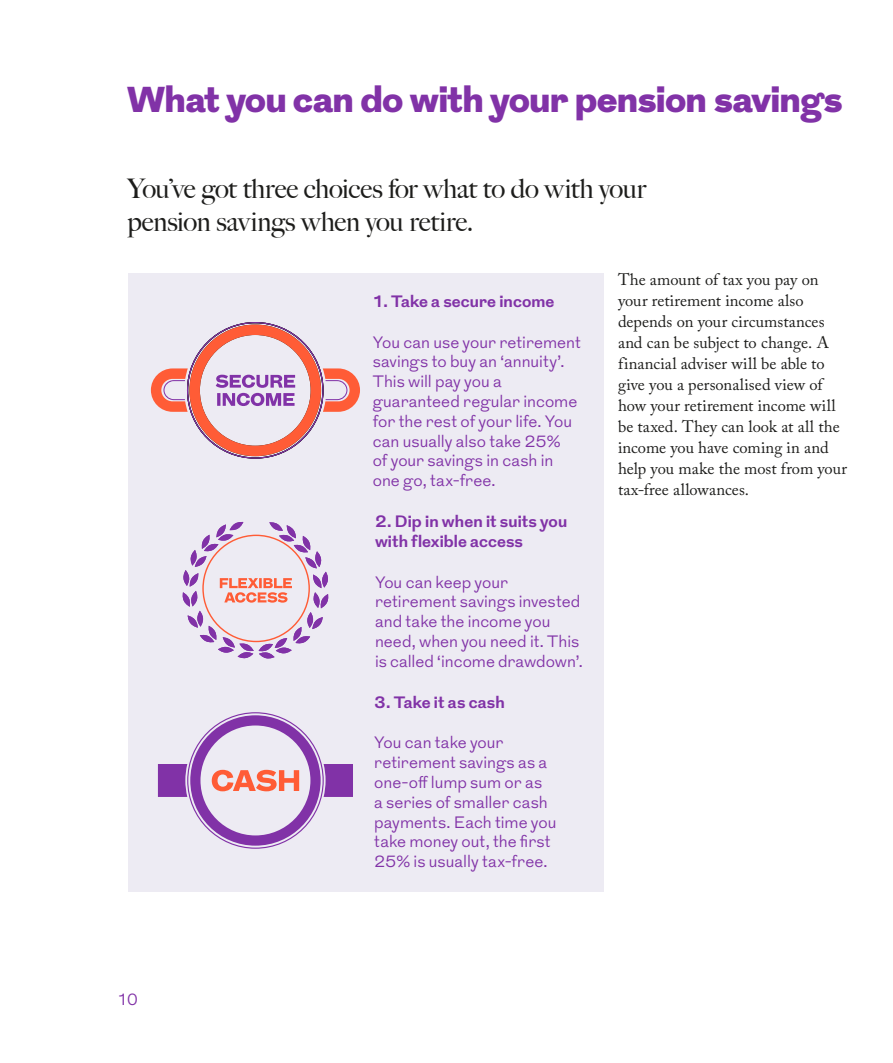
<style>
.page{position:relative;width:893px;height:1063px;background:#fff}
.page>*{position:absolute;margin:0;border:0;box-sizing:border-box;transform-origin:0 0}
.t1{font:900 36px "Grot";color:#8132a7}
.t2{font:500 27px/32.4px "Big Caslon";letter-spacing:-.01em;color:#1d1d1b}
.t3{font:300 16.5px/19.8px "Grot";color:#8132a7}
.t4{font:16.5px/21px "Adobe Caslon Pro";color:#1d1d1b}
.t5{font:700 16.5px/19.8px "Grot";letter-spacing:.005em;color:#8132a7}
</style>
<div class="page">
<div style="left:129px;top:273px;width:475px;height:619px;background:#edebf3"></div>
<svg style="left:151px;top:322px;width:209px;height:137px"></svg>
<svg style="left:182px;top:521px;width:147px;height:138px"></svg>
<svg style="left:158px;top:712px;width:195px;height:137px"></svg>
<h1 class="t1" style="left:128px;top:74px;width:716px">What you can do with your pension savings</h1>
<h2 class="t2" style="left:128px;top:171px;width:520px">You’ve got three choices for what to do with your pension savings when you retire.</h2>
<p class="t3" style="left:117px;top:990px;width:23px">10</p>
<p class="t5" style="left:373px;top:292px;width:183px">1. Take a secure income</p>
<p class="t3" style="left:373px;top:333px;width:210px">You can use your retirement savings to buy an ‘annuity’.<br>This will pay you a guaranteed regular income for the rest of your life. You can usually also take 25%<br>of your savings in cash in one go, tax-free.</p>
<p class="t5" style="left:375px;top:512px;width:194px">2. Dip in when it suits you with flexible access</p>
<p class="t3" style="left:375px;top:573px;width:209px">You can keep your retirement savings invested and take the income you need, when you need it. This is called ‘income drawdown’.</p>
<p class="t5" style="left:374px;top:693px;width:132px">3. Take it as cash</p>
<p class="t3" style="left:374px;top:733px;width:184px">You can take your retirement savings as a one-off lump sum or as<br>a series of smaller cash payments. Each time you take money out, the first<br>25% is usually tax-free.</p>
<p class="t4" style="left:618px;top:269px;width:231px">The amount of tax you pay on your retirement income also depends on your circumstances and can be subject to change. A financial adviser will be able to give you a personalised view of how your retirement income will be taxed. They can look at all the income you have coming in and help you make the most from your tax-free allowances.</p>
</div>
